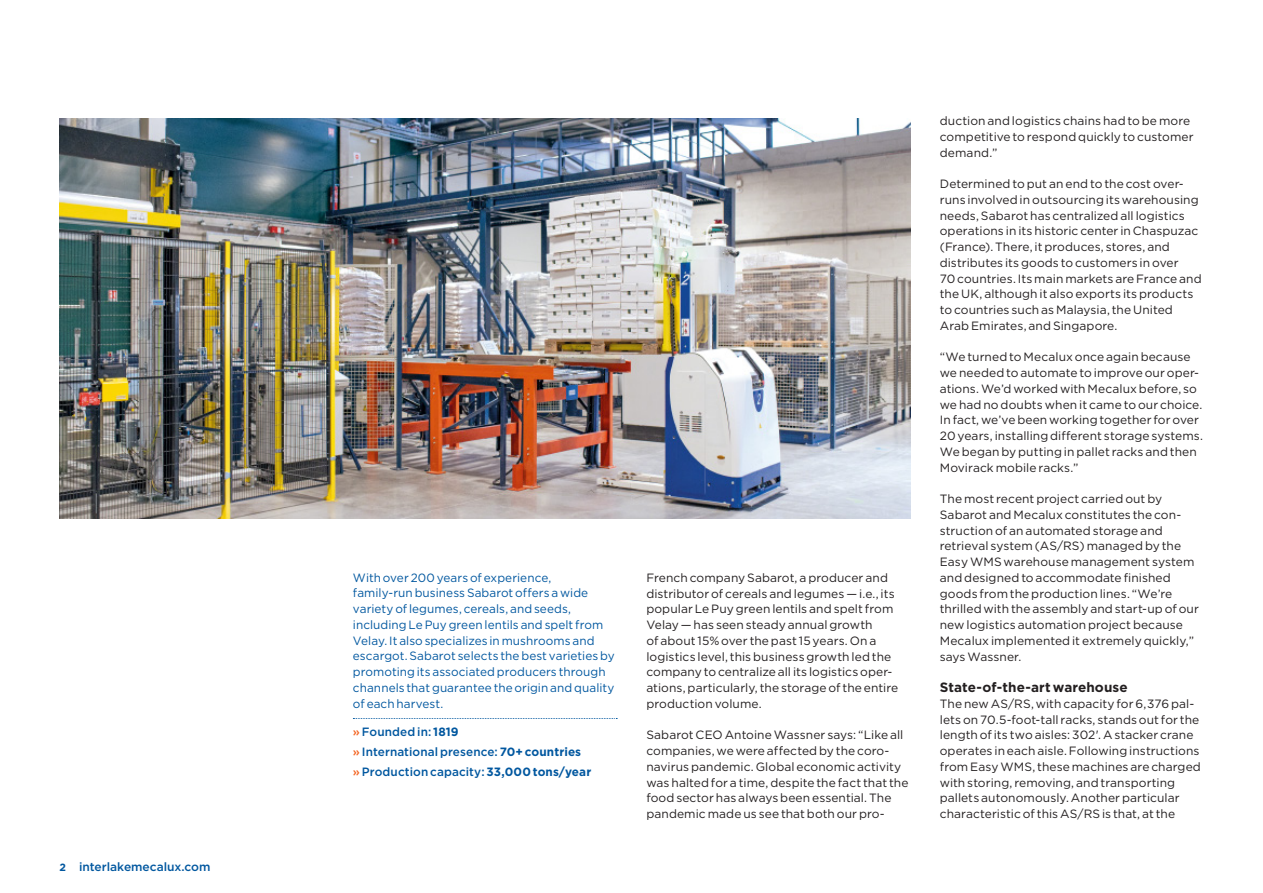
<style>
.page{position:relative;width:1263px;height:893px;background:#fff}
.page>*{position:absolute;margin:0;border:0;box-sizing:border-box;transform-origin:0 0}
.t1{font:700 13.5px "Gotham";letter-spacing:.005em;color:#231f20}
.t2{font:12px/15.8px "Gotham";letter-spacing:.005em;color:#231f20}
.t3{font:12px/15.8px "Gotham";letter-spacing:.005em;color:#01579f}
.t4{font:500 12px/20px "Gotham";letter-spacing:.005em;color:#01579f}
.s1{font-weight:700;font-size:10.5px}
.s2{color:#f36421}
.s3{font-weight:700}
</style>
<div class="page">
<svg style="left:353px;top:718px;width:264px;height:1px"></svg>
<img style="left:60px;top:118px;width:850px;height:401px">
<p class="t4" style="left:60px;top:856px;width:153px"><span class="s1">2</span> interlakemecalux.com</p>
<p class="t3" style="left:353px;top:569px;width:263px">With over 200 years of experience,<br>family-run business Sabarot offers a wide variety of legumes, cereals, and seeds, including Le Puy green lentils and spelt from Velay. It also specializes in mushrooms and escargot. Sabarot selects the best varieties by promoting its associated producers through channels that guarantee the origin and quality of each harvest.</p>
<p class="t4" style="left:353px;top:722px;width:240px"><span class="s2">»</span> Founded in: <span class="s3">1819<br></span><span class="s2">»</span> International presence: <span class="s3">70+ countries </span><span class="s2">»</span> Production capacity: <span class="s3">33,000 tons/year</span></p>
<p class="t2" style="left:646px;top:569px;width:253px">French company Sabarot, a producer and distributor of cereals and legumes — i.e., its popular Le Puy green lentils and spelt from Velay — has seen steady annual growth<br>of about 15% over the past 15 years. On a logistics level, this business growth led the company to centralize all its logistics oper&shy;ations, particularly, the storage of the entire production volume.</p>
<p class="t2" style="left:646px;top:727px;width:264px">Sabarot CEO Antoine Wassner says: “Like all companies, we were affected by the coro&shy;navirus pandemic. Global economic activity was halted for a time, despite the fact that the food sector has always been essential. The pandemic made us see that both our pro-</p>
<p class="t2" style="left:940px;top:113px;width:255px">duction and logistics chains had to be more competitive to respond quickly to customer demand.”</p>
<p class="t2" style="left:940px;top:176px;width:263px">Determined to put an end to the cost over&shy;runs involved in outsourcing its warehousing needs, Sabarot has centralized all logistics operations in its historic center in Chaspuzac (France). There, it produces, stores, and distributes its goods to customers in over<br>70 countries. Its main markets are France and the UK, although it also exports its products to countries such as Malaysia, the United Arab Emirates, and Singapore.</p>
<p class="t2" style="left:940px;top:349px;width:265px">“We turned to Mecalux once again because we needed to automate to improve our oper&shy;ations. We’d worked with Mecalux before, so we had no doubts when it came to our choice.<br>In fact, we’ve been working together for over 20 years, installing different storage systems.<br>We began by putting in pallet racks and then Movirack mobile racks.”</p>
<p class="t2" style="left:940px;top:491px;width:261px">The most recent project carried out by Sabarot and Mecalux constitutes the con&shy;struction of an automated storage and retrieval system (AS/RS) managed by the Easy WMS warehouse management system and designed to accommodate finished goods from the production lines. “We’re thrilled with the assembly and start-up of our new logistics automation project because Mecalux implemented it extremely quickly,” says Wassner.</p>
<p class="t1" style="left:940px;top:678px;width:189px">State-of-the-art warehouse</p>
<p class="t2" style="left:940px;top:695px;width:263px">The new AS/RS, with capacity for 6,376 pal&shy;lets on 70.5-foot-tall racks, stands out for the length of its two aisles: 302'. A stacker crane operates in each aisle. Following instructions from Easy WMS, these machines are charged with storing, removing, and transporting pallets autonomously. Another particular characteristic of this AS/RS is that, at the</p>
</div>
